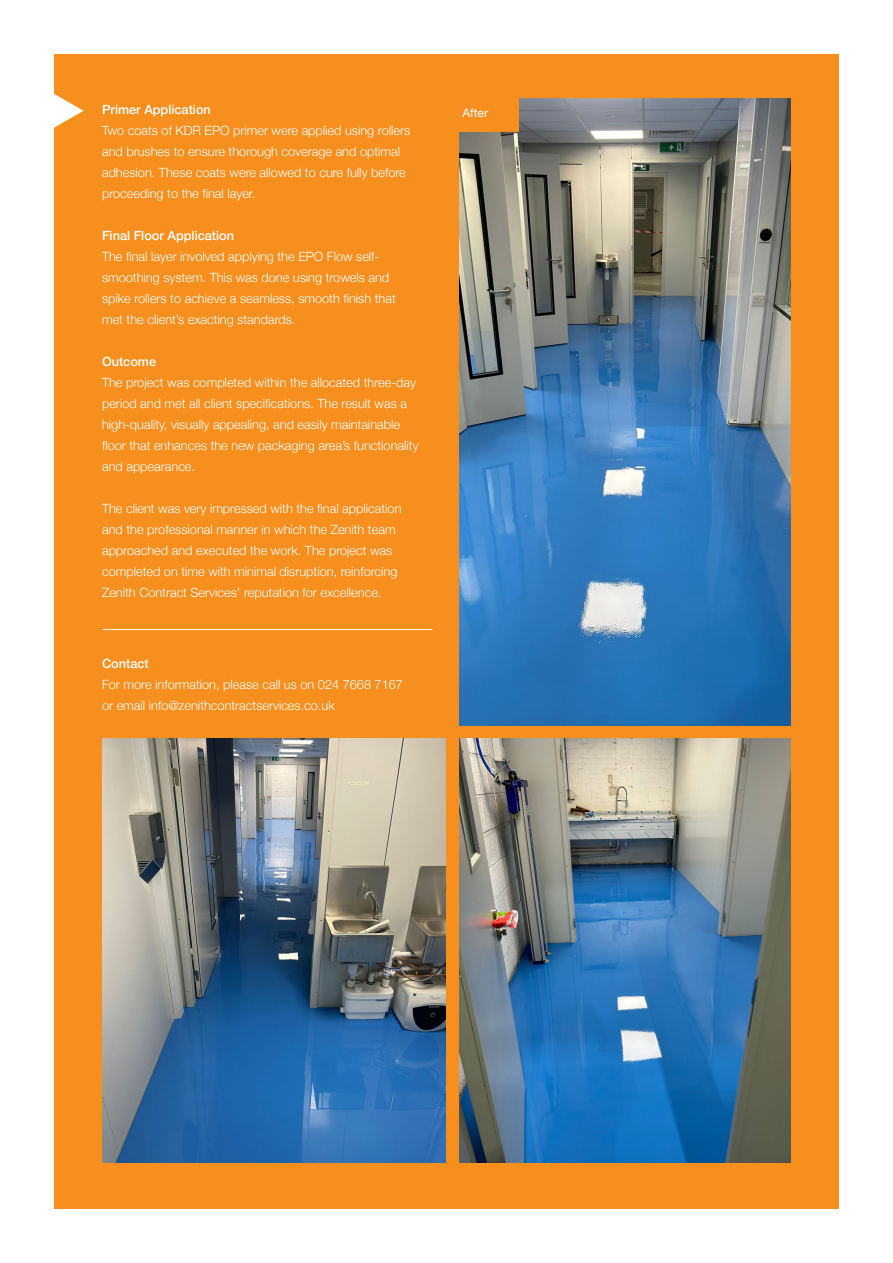
<style>
.page{position:relative;width:893px;height:1263px;background:#fff}
.page>*{position:absolute;margin:0;border:0;box-sizing:border-box;transform-origin:0 0}
.t1{font:300 12.75px/21px "Helvetica Neue";color:#fff}
.t2{font:500 12.75px "Helvetica Neue";color:#fff}
.t3{font:12px "Helvetica Neue";color:#fff}
</style>
<div class="page">
<div style="left:54px;top:54px;width:785px;height:1155px;background:#f68f1e"></div>
<hr style="left:103px;top:629px;width:329px;height:1px;background:#fff">
<img style="left:459px;top:98px;width:332px;height:627px">
<img style="left:459px;top:739px;width:332px;height:423px">
<div style="left:458px;top:97px;width:61px;height:34px;background:#f68f1e"></div>
<img style="left:102px;top:739px;width:343px;height:423px">
<p class="t2" style="left:102px;top:99px;width:110px">Primer Application</p>
<p class="t1" style="left:102px;top:119px;width:310px">Two coats of KDR EPO primer were applied using rollers and brushes to ensure thorough coverage and optimal adhesion. These coats were allowed to cure fully before proceeding to the final layer.</p>
<p class="t2" style="left:102px;top:225px;width:134px">Final Floor Application</p>
<p class="t1" style="left:102px;top:245px;width:295px">The final layer involved applying the EPO Flow self&shy;smoothing system. This was done using trowels and spike rollers to achieve a seamless, smooth finish that met the client’s exacting standards.</p>
<p class="t2" style="left:102px;top:351px;width:56px">Outcome</p>
<p class="t1" style="left:102px;top:371px;width:318px">The project was completed within the allocated three-day period and met all client specifications. The result was a high-quality, visually appealing, and easily maintainable floor that enhances the new packaging area’s functionality and appearance.</p>
<p class="t1" style="left:102px;top:497px;width:301px">The client was very impressed with the final application and the professional manner in which the Zenith team approached and executed the work. The project was completed on time with minimal disruption, reinforcing Zenith Contract Services’ reputation for excellence.</p>
<p class="t2" style="left:102px;top:653px;width:48px">Contact</p>
<p class="t1" style="left:102px;top:673px;width:302px">For more information, please call us on 024 7668 7167</p>
<p class="t1" style="left:102px;top:694px;width:234px">or email info@zenithcontractservices.co.uk</p>
<p class="t3" style="left:462px;top:106px;width:27px">After</p>
</div>
